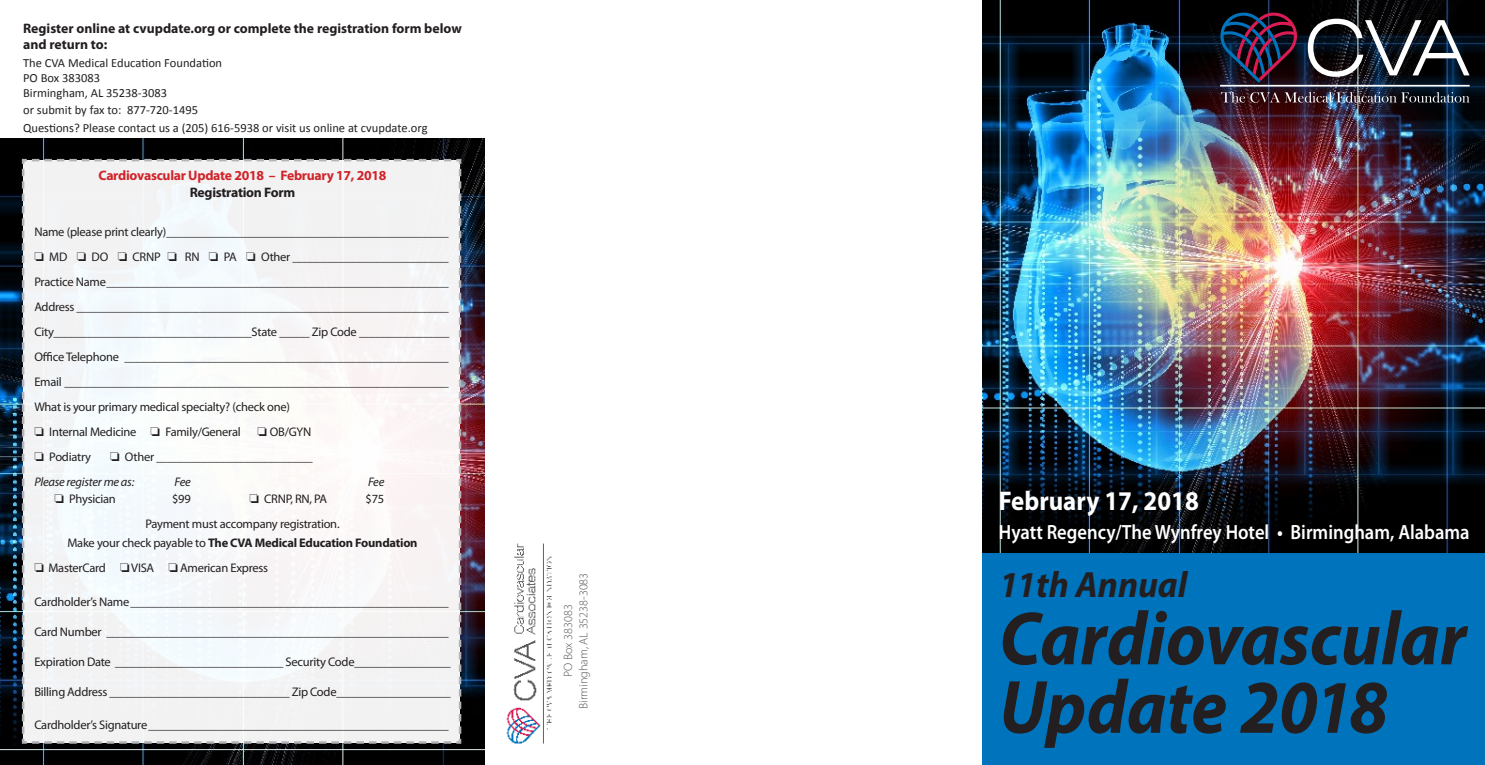
<style>
.page{position:relative;width:1485px;height:765px;background:#fff}
.page>*{position:absolute;margin:0;border:0;box-sizing:border-box;transform-origin:0 0}
.t1{font:italic 700 76.12px "Myriad Pro";color:#231f20;scale:.94 1}
.t2{font:italic 700 36.62px "Myriad Pro";color:#231f20}
.t3{font:700 27.12px "Myriad Pro";color:#fff;scale:.92 1}
.t4{font:600 20.62px "Myriad Pro";color:#fff;scale:.9 1}
.t5{font:700 13.75px/16.5px "Myriad Pro";color:#231f20}
.t6{font:700 13.75px "Myriad Pro";letter-spacing:-.02em;color:#d1232a}
.t7{font:700 13.75px "Myriad Pro";letter-spacing:-.02em;color:#231f20}
.t8{font:12.5px/25px "Myriad Pro";letter-spacing:-.02em;color:#231f20;text-align:justify}
.t9{font:12.5px "Calibri";color:#231f20}
.t10{font:700 12.5px "Myriad Pro";letter-spacing:-.02em;color:#231f20}
.t11{font:italic 12.5px "Myriad Pro";letter-spacing:-.02em;color:#231f20}
.t12{font:300 12.12px "Myriad Pro";color:#57585a}
.s1{font-weight:400}
</style>
<div class="page">
<img style="left:0;top:139px;width:484px;height:626px">
<svg style="left:21px;top:158px;width:442px;height:587px"></svg>
<img style="left:506px;top:543px;width:46px;height:201px">
<img style="left:983px;top:0;width:502px;height:554px">
<svg style="left:1220px;top:13px;width:77px;height:70px;background:#291d38"></svg>
<svg style="left:1308px;top:19px;width:162px;height:58px"></svg>
<img style="left:1221px;top:92px;width:249px;height:11px">
<hr style="left:1220px;top:85px;width:250px;height:2px;background:#fff">
<div style="left:983px;top:554px;width:502px;height:211px;background:#0073bd"></div>
<p class="t5" style="left:23px;top:19px;width:440px">Register online at cvupdate.org or complete the registration form below and return to:</p>
<p class="t9" style="left:23px;top:55px;width:201px">The CVA Medical Education Foundation</p>
<p class="t9" style="left:23px;top:70px;width:78px">PO Box 383083</p>
<p class="t9" style="left:23px;top:85px;width:145px">Birmingham, AL 35238-3083</p>
<p class="t9" style="left:23px;top:102px;width:177px">or submit by fax to: 877-720-1495</p>
<p class="t9" style="left:23px;top:120px;width:406px">Questions? Please contact us a (205) 616-5938 or visit us online at cvupdate.org</p>
<p class="t6" style="left:99px;top:167px;width:289px">Cardiovascular Update 2018 – February 17, 2018</p>
<p class="t7" style="left:190px;top:183px;width:107px">Registration Form</p>
<p class="t8" style="left:34px;top:219px;width:416px">Name (please print clearly)_______________________________________________</p>
<p class="t8" style="left:34px;top:244px;width:416px">□ MD □ DO □ CRNP □ RN □ PA □ Other __________________________ Practice Name_________________________________________________________ Address ______________________________________________________________ City_________________________________State _____ Zip Code _______________</p>
<p class="t8" style="left:34px;top:344px;width:416px">Office Telephone ______________________________________________________ Email ________________________________________________________________ What is your primary medical specialty? (check one)</p>
<p class="t8" style="left:34px;top:419px;width:208px">□ Internal Medicine □ Family/General</p>
<p class="t8" style="left:257px;top:419px;width:55px">□ OB/GYN</p>
<p class="t8" style="left:34px;top:444px;width:58px">□ Podiatry</p>
<p class="t8" style="left:110px;top:444px;width:204px">□ Other __________________________</p>
<p class="t11" style="left:34px;top:474px;width:101px">Please register me as:</p>
<p class="t11" style="left:175px;top:474px;width:18px">Fee</p>
<p class="t11" style="left:368px;top:474px;width:18px">Fee</p>
<p class="t8" style="left:54px;top:486px;width:63px">□ Physician</p>
<p class="t8" style="left:172px;top:486px;width:20px">$99</p>
<p class="t8" style="left:249px;top:486px;width:79px">□ CRNP, RN, PA</p>
<p class="t8" style="left:366px;top:486px;width:20px">$75</p>
<p class="t8" style="left:145px;top:511px;width:196px">Payment must accompany registration.</p>
<p class="t10" style="left:67px;top:534px;width:352px"><span class="s1">Make your check payable to</span> The CVA Medical Education Foundation</p>
<p class="t8" style="left:34px;top:555px;width:235px">□ MasterCard □ VISA □ American Express</p>
<p class="t8" style="left:34px;top:589px;width:416px">Cardholder’s Name_____________________________________________________</p>
<p class="t8" style="left:34px;top:619px;width:416px">Card Number _________________________________________________________</p>
<p class="t8" style="left:34px;top:649px;width:418px">Expiration Date ____________________________ Security Code________________</p>
<p class="t8" style="left:34px;top:679px;width:418px">Billing Address ______________________________ Zip Code___________________</p>
<p class="t8" style="left:34px;top:712px;width:416px">Cardholder’s Signature__________________________________________________</p>
<p class="t12" style="left:577px;top:709px;width:138px;rotate:-90deg">Birmingham, AL 35238-3083</p>
<p class="t12" style="left:562px;top:677px;width:74px;rotate:-90deg">PO Box 383083</p>
<p class="t3" style="left:999px;top:483px;width:219px">February 17, 2018</p>
<p class="t4" style="left:999px;top:519px;width:525px">Hyatt Regency/The Wynfrey Hotel • Birmingham, Alabama</p>
<p class="t2" style="left:999px;top:561px;width:189px">11th Annual</p>
<p class="t1" style="left:999px;top:589px;width:499px">Cardiovascular</p>
<p class="t1" style="left:999px;top:658px;width:415px">Update 2018</p>
</div>
